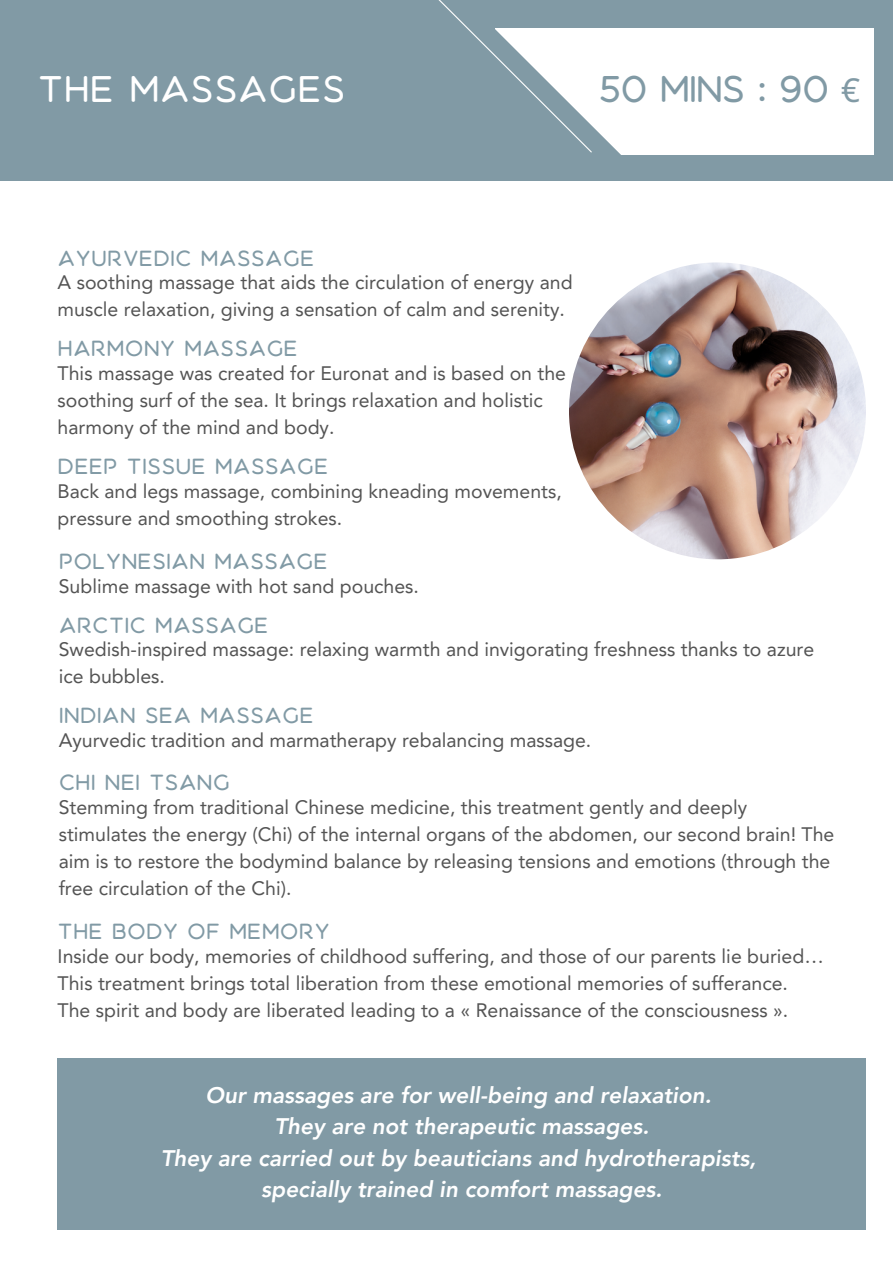
<style>
.page{position:relative;width:893px;height:1264px;background:#fff}
.page>*{position:absolute;margin:0;border:0;box-sizing:border-box;transform-origin:0 0}
.t1{font:33px "Aquatico";color:#fff}
.t2{font:33px "Aquatico";letter-spacing:-.05em;color:#819aa5}
.t3{font:italic 800 22.5px "Avenir LT Pro";color:#fff}
.t4{font:19.5px/26.8px "Avenir LT Pro";color:#545454}
.t5{font:19.5px "Aquatico";color:#819aa5}
.s1{font-family:"Noto Sans"}
</style>
<div class="page">
<div style="left:0;top:0;width:892px;height:1263px;background:#819aa5"></div>
<div style="left:0;top:181px;width:892px;height:553px;background:#fff"></div>
<div style="left:495px;top:28px;width:378px;height:126px;background:#fff"></div>
<svg style="left:438px;top:0;width:191px;height:155px"></svg>
<div style="left:0;top:702px;width:892px;height:561px;background:#fff"></div>
<img style="left:569px;top:262px;width:296px;height:297px;border-radius:50%">
<div style="left:58px;top:1058px;width:807px;height:171px;background:#819aa5"></div>
<p class="t1" style="left:37px;top:69px;width:310px">THE MASSAGES</p>
<p class="t2" style="left:598px;top:69px;width:263px">50 MINS : 90 <span class="s1">€</span></p>
<p class="t5" style="left:58px;top:246px;width:258px">AYURVEDIC MASSAGE</p>
<p class="t4" style="left:58px;top:271px;width:516px">A soothing massage that aids the circulation of energy and muscle relaxation, giving a sensation of calm and serenity.</p>
<p class="t5" style="left:58px;top:336px;width:242px">HARMONY MASSAGE</p>
<p class="t4" style="left:58px;top:362px;width:510px">This massage was created for Euronat and is based on the soothing surf of the sea. It brings relaxation and holistic harmony of the mind and body.</p>
<p class="t5" style="left:58px;top:454px;width:272px">DEEP TISSUE MASSAGE</p>
<p class="t4" style="left:58px;top:479px;width:505px">Back and legs massage, combining kneading movements, pressure and smoothing strokes.</p>
<p class="t5" style="left:59px;top:549px;width:270px">POLYNESIAN MASSAGE</p>
<p class="t4" style="left:59px;top:574px;width:362px">Sublime massage with hot sand pouches.</p>
<p class="t5" style="left:59px;top:612px;width:211px">ARCTIC MASSAGE</p>
<p class="t4" style="left:59px;top:638px;width:757px">Swedish-inspired massage: relaxing warmth and invigorating freshness thanks to azure ice bubbles.</p>
<p class="t5" style="left:59px;top:703px;width:256px">INDIAN SEA MASSAGE</p>
<p class="t4" style="left:59px;top:728px;width:534px">Ayurvedic tradition and marmatherapy rebalancing massage.</p>
<p class="t5" style="left:59px;top:770px;width:173px">CHI NEI TSANG</p>
<p class="t4" style="left:59px;top:795px;width:777px">Stemming from traditional Chinese medicine, this treatment gently and deeply stimulates the energy (Chi) of the internal organs of the abdomen, our second brain! The aim is to restore the bodymind balance by releasing tensions and emotions (through the free circulation of the Chi).</p>
<p class="t5" style="left:58px;top:919px;width:274px">THE BODY OF MEMORY</p>
<p class="t4" style="left:58px;top:944px;width:767px">Inside our body, memories of childhood suffering, and those of our parents lie buried…</p>
<p class="t4" style="left:58px;top:971px;width:731px">This treatment brings total liberation from these emotional memories of sufferance.</p>
<p class="t4" style="left:58px;top:998px;width:732px">The spirit and body are liberated leading to a « Renaissance of the consciousness ».</p>
<p class="t3" style="left:205px;top:1085px;width:507px">Our massages are for well-being and relaxation.</p>
<p class="t3" style="left:274px;top:1116px;width:376px">They are not therapeutic massages.</p>
<p class="t3" style="left:161px;top:1148px;width:597px">They are carried out by beauticians and hydrotherapists,</p>
<p class="t3" style="left:261px;top:1179px;width:402px">specially trained in comfort massages.</p>
</div>
